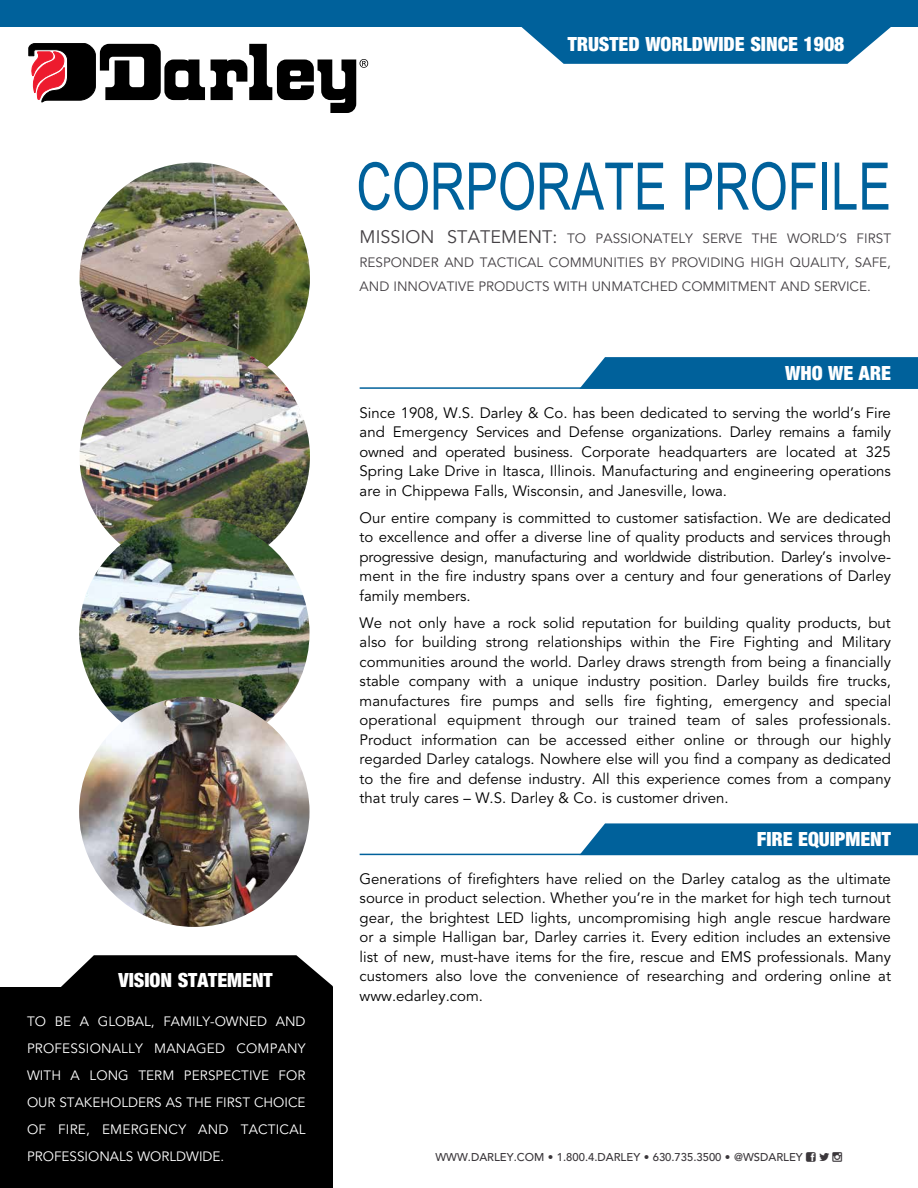
<style>
.page{position:relative;width:918px;height:1188px;background:#fff}
.page>*{position:absolute;margin:0;border:0;box-sizing:border-box;transform-origin:0 0}
.t1{font:65.7px "Arial Narrow";color:#00619b;scale:.91 1}
.t2{font:21px "Sans Black Condensed DTC";color:#fff}
.t3{font:15px/19.5px "Avenir";color:#000;text-align:justify}
.t4{font:13.5px/24px "Avenir";color:#454145;text-align:justify}
.t5{font:13.5px/27px "Avenir";letter-spacing:.01em;color:#fff;text-align:justify}
.t6{font:500 11.25px "Avenir";color:#3b373b}
.s1{font-size:18px}
</style>
<div class="page">
<img style="left:80px;top:163px;width:230px;height:230px;border-radius:115px">
<img style="left:80px;top:341px;width:230px;height:204px">
<img style="left:79px;top:518px;width:231px;height:230px;border-radius:115px">
<img style="left:79px;top:697px;width:231px;height:230px;border-radius:115px">
<div style="left:0;top:988px;width:333px;height:200px;background:#000"></div>
<div style="left:0;top:0;width:918px;height:27px;background:#00619b"></div>
<svg style="left:29px;top:44px;width:176px;height:58px"></svg>
<svg style="left:211px;top:44px;width:157px;height:69px"></svg>
<svg style="left:521px;top:27px;width:370px;height:37px;background:#1e74a7"></svg>
<svg style="left:56px;top:955px;width:277px;height:33px;background:#242424"></svg>
<div style="left:581px;top:357px;width:337px;height:30px;background:#00619b"></div>
<svg style="left:579px;top:823px;width:339px;height:31px;background:#0d69a0"></svg>
<hr style="left:360px;top:387px;width:558px;height:2px;background:#00619b">
<hr style="left:360px;top:854px;width:558px;height:1px;background:#00619b">
<h2 class="t2" style="left:119px;top:967px;width:156px">VISION STATEMENT</h2>
<p class="t5" style="left:27px;top:1008px;width:280px">TO BE A GLOBAL, FAMILY-OWNED AND PROFESSIONALLY MANAGED COMPANY WITH A LONG TERM PERSPECTIVE FOR OUR STAKEHOLDERS AS THE FIRST CHOICE OF FIRE, EMERGENCY AND TACTICAL PROFESSIONALS WORLDWIDE.</p>
<h2 class="t2" style="left:568px;top:31px;width:278px">TRUSTED WORLDWIDE SINCE 1908</h2>
<h1 class="t1" style="left:357px;top:138px;width:589px">CORPORATE PROFILE</h1>
<p class="t4" style="left:360px;top:227px;width:533px"><span class="s1">MISSION STATEMENT:</span> TO PASSIONATELY SERVE THE WORLD’S FIRST RESPONDER AND TACTICAL COMMUNITIES BY PROVIDING HIGH QUALITY, SAFE, AND INNOVATIVE PRODUCTS WITH UNMATCHED COMMITMENT AND SERVICE.</p>
<h2 class="t2" style="left:785px;top:360px;width:107px">WHO WE ARE</h2>
<p class="t3" style="left:360px;top:403px;width:533px">Since 1908, W.S. Darley &amp; Co. has been dedicated to serving the world’s Fire and Emergency Services and Defense organizations. Darley remains a family owned and operated business. Corporate headquarters are located at 325<br>Spring Lake Drive in Itasca, Illinois. Manufacturing and engineering operations are in Chippewa Falls, Wisconsin, and Janesville, Iowa.</p>
<p class="t3" style="left:360px;top:508px;width:533px">Our entire company is committed to customer satisfaction. We are dedicated to excellence and offer a diverse line of quality products and services through progressive design, manufacturing and worldwide distribution. Darley’s involve&shy;ment in the fire industry spans over a century and four generations of Darley family members.</p>
<p class="t3" style="left:360px;top:613px;width:533px">We not only have a rock solid reputation for building quality products, but also for building strong relationships within the Fire Fighting and Military communities around the world. Darley draws strength from being a financially stable company with a unique industry position. Darley builds fire trucks, manufactures fire pumps and sells fire fighting, emergency and special operational equipment through our trained team of sales professionals.<br>Product information can be accessed either online or through our highly regarded Darley catalogs. Nowhere else will you find a company as dedicated to the fire and defense industry. All this experience comes from a company that truly cares – W.S. Darley &amp; Co. is customer driven.</p>
<h2 class="t2" style="left:757px;top:826px;width:136px">FIRE EQUIPMENT</h2>
<p class="t3" style="left:360px;top:869px;width:533px">Generations of firefighters have relied on the Darley catalog as the ultimate source in product selection. Whether you’re in the market for high tech turnout gear, the brightest LED lights, uncompromising high angle rescue hardware or a simple Halligan bar, Darley carries it. Every edition includes an extensive list of new, must-have items for the fire, rescue and EMS professionals. Many customers also love the convenience of researching and ordering online at www.edarley.com.</p>
<p class="t6" style="left:435px;top:1151px;width:369px">WWW.DARLEY.COM • 1.800.4.DARLEY • 630.735.3500 • @WSDARLEY</p>
</div>
